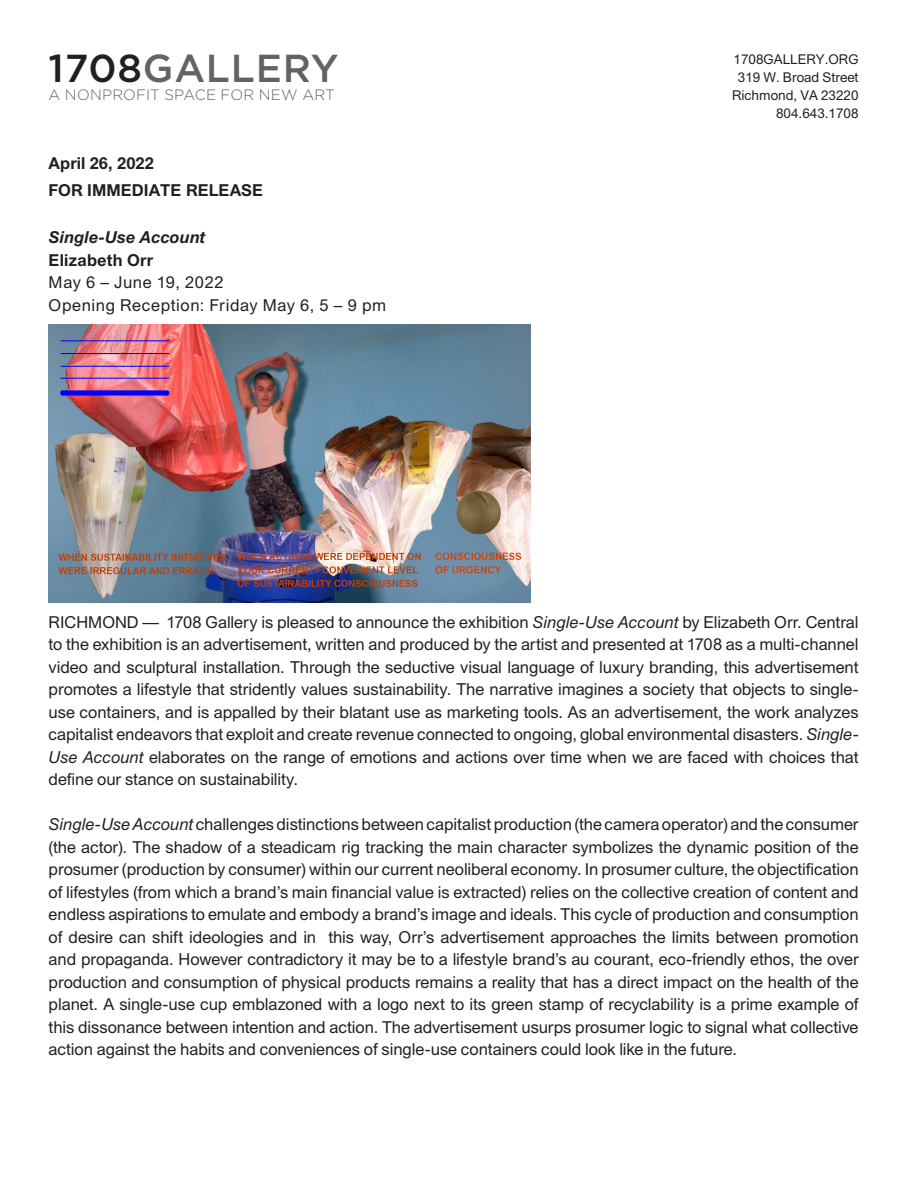
<style>
.page{position:relative;width:918px;height:1188px;background:#fff}
.page>*{position:absolute;margin:0;border:0;box-sizing:border-box;transform-origin:0 0}
.t1{font:500 39px "Gotham";letter-spacing:.02em;color:#636366}
.t2{font:16.5px/22.5px "Union";letter-spacing:-.005em;color:#231f20;text-align:justify}
.t3{font:16.5px "Union";letter-spacing:.035em;color:#231f20}
.t4{font:700 16.5px "Union";color:#231f20}
.t5{font:italic 700 16.5px "Union";letter-spacing:.005em;color:#231f20}
.t6{font:300 15px "Gotham";letter-spacing:.01em;color:#636366}
.t7{font:13.5px "Union";color:#231f20}
.s1{color:#231f20}
.s2{font-style:italic}
</style>
<div class="page">
<img style="left:49px;top:324px;width:481px;height:279px">
<p class="t1" style="left:49px;top:47px;width:291px"><span class="s1">1708</span>GALLERY</p>
<p class="t6" style="left:49px;top:86px;width:288px">A NONPROFIT SPACE FOR NEW ART</p>
<p class="t4" style="left:49px;top:153px;width:107px">April 26, 2022</p>
<p class="t4" style="left:49px;top:180px;width:216px">FOR IMMEDIATE RELEASE</p>
<p class="t5" style="left:49px;top:227px;width:158px">Single-Use Account</p>
<p class="t4" style="left:49px;top:250px;width:106px">Elizabeth Orr</p>
<p class="t3" style="left:49px;top:273px;width:177px">May 6 – June 19, 2022</p>
<p class="t3" style="left:49px;top:295px;width:339px">Opening Reception: Friday May 6, 5 – 9 pm</p>
<p class="t7" style="left:734px;top:51px;width:127px">1708GALLERY.ORG</p>
<p class="t7" style="left:738px;top:69px;width:122px">319 W. Broad Street</p>
<p class="t7" style="left:732px;top:87px;width:128px">Richmond, VA 23220</p>
<p class="t7" style="left:776px;top:105px;width:84px">804.643.1708</p>
<p class="t2" style="left:49px;top:611px;width:812px">RICHMOND — 1708 Gallery is pleased to announce the exhibition <span class="s2">Single-Use Account</span> by Elizabeth Orr. Central to the exhibition is an advertisement, written and produced by the artist and presented at 1708 as a multi-channel video and sculptural installation. Through the seductive visual language of luxury branding, this advertisement promotes a lifestyle that stridently values sustainability. The narrative imagines a society that objects to single&shy;use containers, and is appalled by their blatant use as marketing tools. As an advertisement, the work analyzes capitalist endeavors that exploit and create revenue connected to ongoing, global environmental disasters. <span class="s2">Single-Use Account</span> elaborates on the range of emotions and actions over time when we are faced with choices that define our stance on sustainability.</p>
<p class="t2" style="left:49px;top:813px;width:812px"><span class="s2">Single-Use Account</span> challenges distinctions between capitalist production (the camera operator) and the consumer (the actor). The shadow of a steadicam rig tracking the main character symbolizes the dynamic position of the prosumer (production by consumer) within our current neoliberal economy. In prosumer culture, the objectification of lifestyles (from which a brand’s main financial value is extracted) relies on the collective creation of content and endless aspirations to emulate and embody a brand’s image and ideals. This cycle of production and consumption of desire can shift ideologies and in this way, Orr’s advertisement approaches the limits between promotion and propaganda. However contradictory it may be to a lifestyle brand’s au courant, eco-friendly ethos, the over production and consumption of physical products remains a reality that has a direct impact on the health of the planet. A single-use cup emblazoned with a logo next to its green stamp of recyclability is a prime example of this dissonance between intention and action. The advertisement usurps prosumer logic to signal what collective action against the habits and conveniences of single-use containers could look like in the future.</p>
</div>
